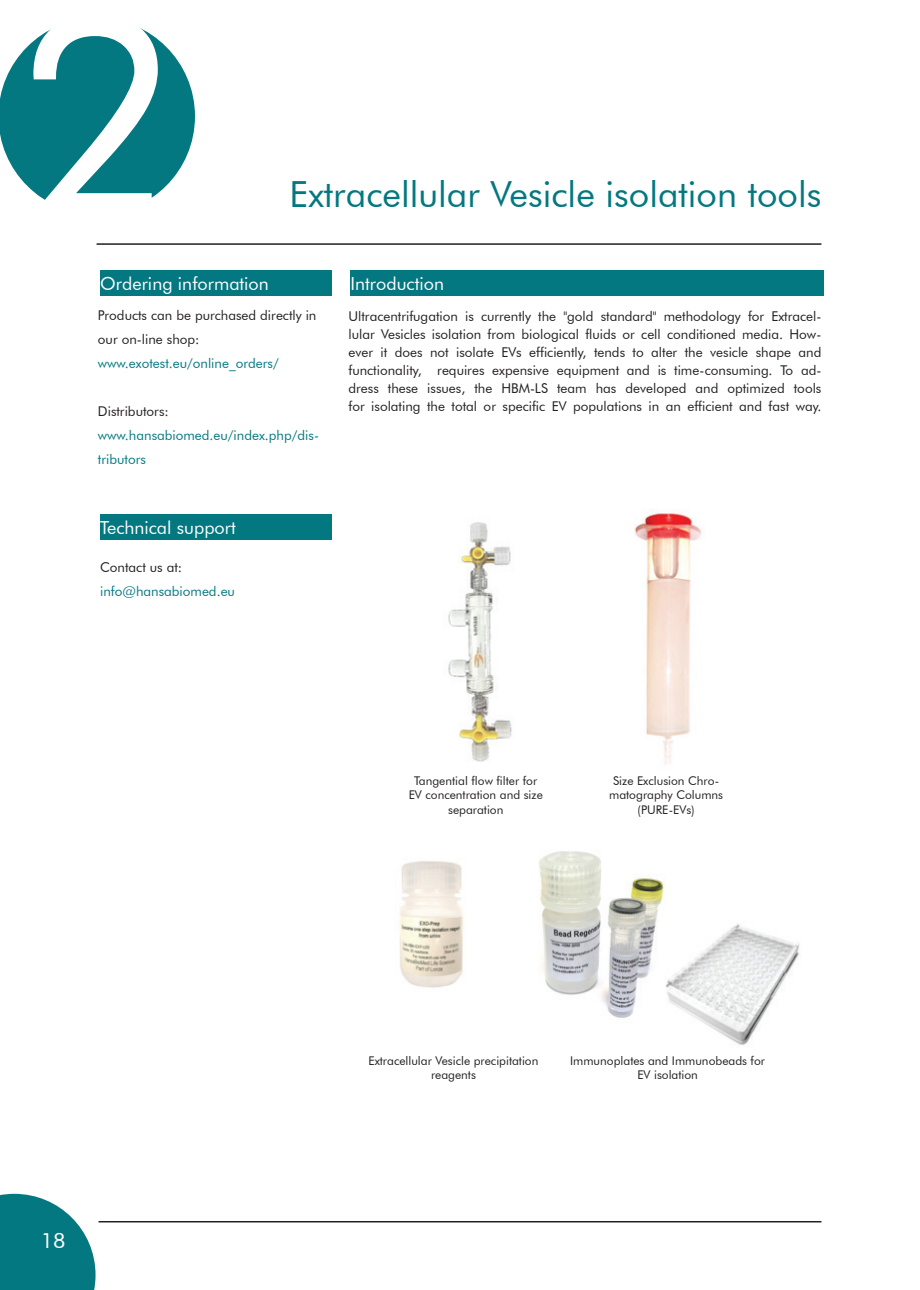
<style>
.page{position:relative;width:920px;height:1290px;background:#fff}
.page>*{position:absolute;margin:0;border:0;box-sizing:border-box;transform-origin:0 0}
.t1{font:279px "Futura BT";color:#fff}
.t2{font:36px "Futura BT";color:#047880}
.t3{font:21px "Futura BT";color:#fff}
.t4{font:18px "Futura BT";color:#fff}
.t5{font:13.5px/18px "Futura BT";color:#231f20;text-align:justify}
.t6{font:13.5px/24px "Futura BT";color:#047880}
.t7{font:12px/14.4px "Futura BT";color:#231f20;text-align:center}
</style>
<div class="page">
<svg style="left:0;top:18px;width:195px;height:197px"></svg>
<hr style="left:99px;top:1221px;width:722px;height:1px;background:#231f20">
<hr style="left:97px;top:243px;width:724px;height:2px;background:#231f20">
<svg style="left:0;top:1194px;width:96px;height:96px;background:#2a8c93"></svg>
<div style="left:351px;top:271px;width:473px;height:25px;background:#047880"></div>
<div style="left:100px;top:271px;width:231px;height:25px;background:#047880"></div>
<div style="left:100px;top:514px;width:231px;height:26px;background:#047880"></div>
<img style="left:399px;top:513px;width:401px;height:532px">
<h1 class="t1" style="left:16px;top:-53px;width:166px">2</h1>
<h2 class="t2" style="left:290px;top:173px;width:533px">Extracellular Vesicle isolation tools</h2>
<h3 class="t4" style="left:100px;top:273px;width:170px">Ordering information</h3>
<h3 class="t4" style="left:351px;top:273px;width:95px">Introduction</h3>
<p class="t5" style="left:98px;top:303px;width:220px;line-height:24px">Products can be purchased directly in our on-line shop:</p>
<p class="t6" style="left:98px;top:351px;width:182px">www.exotest.eu/online_orders/</p>
<p class="t5" style="left:98px;top:402px;width:72px">Distributors:</p>
<p class="t6" style="left:98px;top:423px;width:223px">www.hansabiomed.eu/index.php/dis&shy;tributors</p>
<p class="t5" style="left:348px;top:307px;width:474px">Ultracentrifugation is currently the "gold standard" methodology for Extracel&shy;lular Vesicles isolation from biological fluids or cell conditioned media. How&shy;ever it does not isolate EVs efficiently, tends to alter the vesicle shape and functionality, requires expensive equipment and is time-consuming. To ad&shy;dress these issues, the HBM-LS team has developed and optimized tools for isolating the total or specific EV populations in an efficient and fast way.</p>
<h3 class="t4" style="left:100px;top:517px;width:137px">Technical support</h3>
<p class="t5" style="left:100px;top:558px;width:84px">Contact us at:</p>
<p class="t6" style="left:100px;top:579px;width:136px">info@hansabiomed.eu</p>
<h3 class="t3" style="left:41px;top:1228px;width:26px">18</h3>
<p class="t7" style="left:409px;top:773px;width:136px">Tangential flow filter for<br>EV concentration and size separation</p>
<p class="t7" style="left:609px;top:773px;width:115px">Size Exclusion Chro&shy;matography Columns (PURE-EVs)</p>
<p class="t7" style="left:368px;top:1053px;width:172px">Extracellular Vesicle precipitation reagents</p>
<p class="t7" style="left:570px;top:1053px;width:196px">Immunoplates and Immunobeads for<br>EV isolation</p>
</div>
